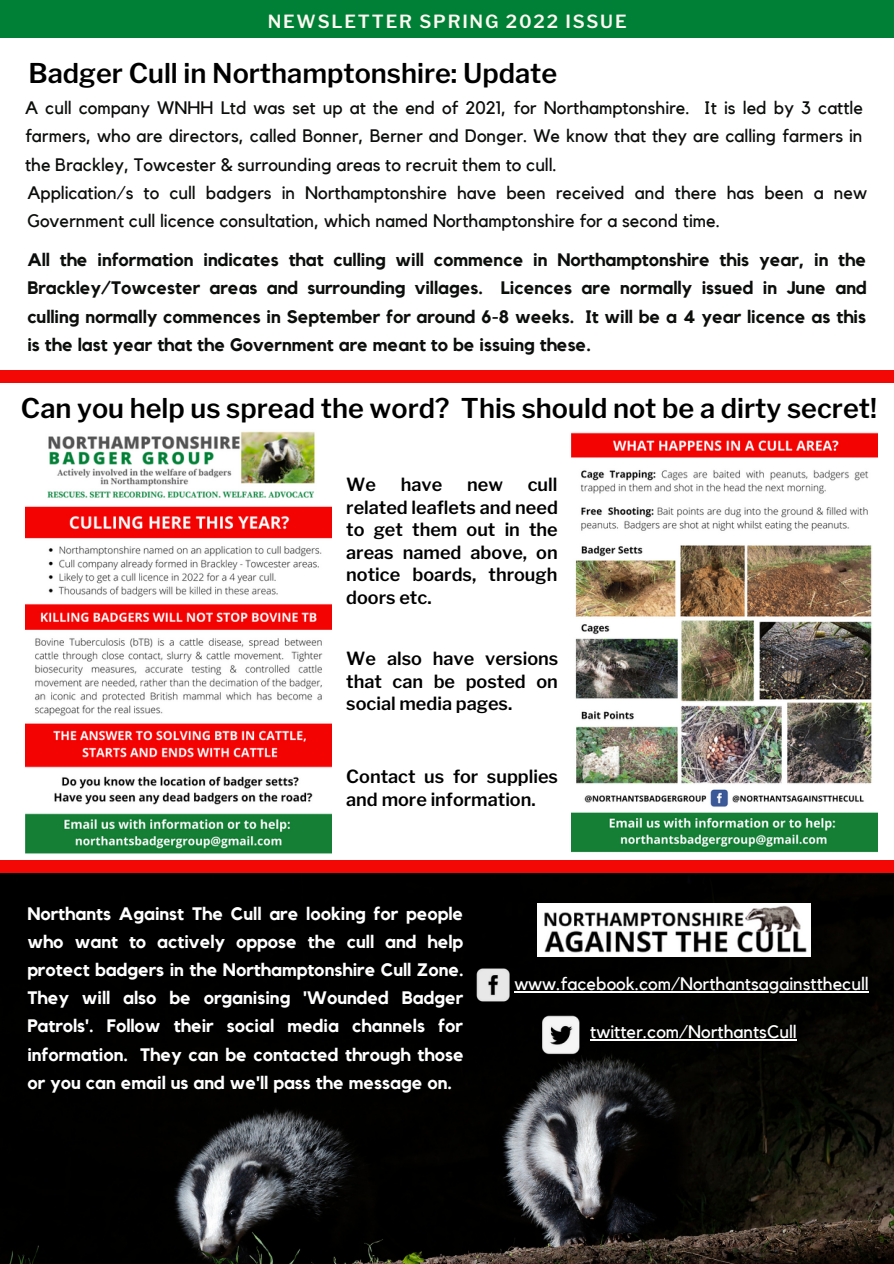
<style>
.page{position:relative;width:894px;height:1264px;background:#fff}
.page>*{position:absolute;margin:0;border:0;box-sizing:border-box;transform-origin:0 0}
.t1{font:600 27px "Libre Franklin";color:#000}
.t2{font:18px/28.2px "Kollektif";color:#0c0e0c;text-align:justify}
.t3{font:700 18px/28.2px "Kollektif";color:#0c0e0c;text-align:justify}
.t4{font:700 18px/28.2px "Kollektif";color:#fff;text-align:justify}
.t5{font:600 18px/22.5px "Libre Franklin";color:#000;text-align:justify}
.t6{font:18px "Kollektif";color:#fff}
.t7{font:600 18px "Libre Franklin";letter-spacing:.1em;color:#fdf8f1}
</style>
<div class="page">
<div style="left:0;top:0;width:893px;height:37px;background:#008037"></div>
<img style="left:25px;top:431px;width:306px;height:423px">
<img style="left:571px;top:432px;width:305px;height:421px">
<img style="left:0;top:873px;width:893px;height:390px">
<img style="left:537px;top:903px;width:273px;height:53px">
<img style="left:472px;top:966px;width:42px;height:37px">
<hr style="left:514px;top:991px;width:354px;height:1px;background:#fff">
<img style="left:537px;top:1013px;width:49px;height:43px">
<hr style="left:590px;top:1039px;width:206px;height:1px;background:#fff">
<div style="left:0;top:370px;width:893px;height:13px;background:#f40806"></div>
<div style="left:0;top:860px;width:893px;height:13px;background:#f40806"></div>
<p class="t7" style="left:268px;top:11px;width:360px">NEWSLETTER SPRING 2022 ISSUE</p>
<p class="t1" style="left:28px;top:57px;width:530px">Badger Cull in Northamptonshire: Update</p>
<p class="t2" style="left:25px;top:95px;width:839px">A cull company WNHH Ltd was set up at the end of 2021, for Northamptonshire. It is led by 3 cattle farmers, who are directors, called Bonner, Berner and Donger. We know that they are calling farmers in the Brackley, Towcester &amp; surrounding areas to recruit them to cull.</p>
<p class="t2" style="left:27px;top:179px;width:840px">Application/s to cull badgers in Northamptonshire have been received and there has been a new<br>Government cull licence consultation, which named Northamptonshire for a second time.</p>
<p class="t3" style="left:27px;top:246px;width:840px">All the information indicates that culling will commence in Northamptonshire this year, in the Brackley/Towcester areas and surrounding villages. Licences are normally issued in June and culling normally commences in September for around 6-8 weeks. It will be a 4 year licence as this is the last year that the Government are meant to be issuing these.</p>
<p class="t1" style="left:21px;top:391px;width:857px">Can you help us spread the word? This should not be a dirty secret!</p>
<p class="t5" style="left:346px;top:473px;width:213px;text-indent:181px">cull related leaflets and need to get them out in the areas named above, on notice boards, through doors etc.</p>
<p class="t5" style="left:346px;top:473px;width:31px">We</p>
<p class="t5" style="left:401px;top:473px;width:43px">have</p>
<p class="t5" style="left:467px;top:473px;width:37px">new</p>
<p class="t5" style="left:346px;top:647px;width:213px">We also have versions that can be posted on social media pages.</p>
<p class="t5" style="left:346px;top:765px;width:213px">Contact us for supplies and more information.</p>
<p class="t4" style="left:27px;top:900px;width:438px">Northants Against The Cull are looking for people who want to actively oppose the cull and help protect badgers in the Northamptonshire Cull Zone.<br>They will also be organising 'Wounded Badger Patrols'. Follow their social media channels for information. They can be contacted through those or you can email us and we'll pass the message on.</p>
<p class="t6" style="left:514px;top:975px;width:356px">www.facebook.com/Northantsagainstthecull</p>
<p class="t6" style="left:590px;top:1023px;width:208px">twitter.com/NorthantsCull</p>
</div>
